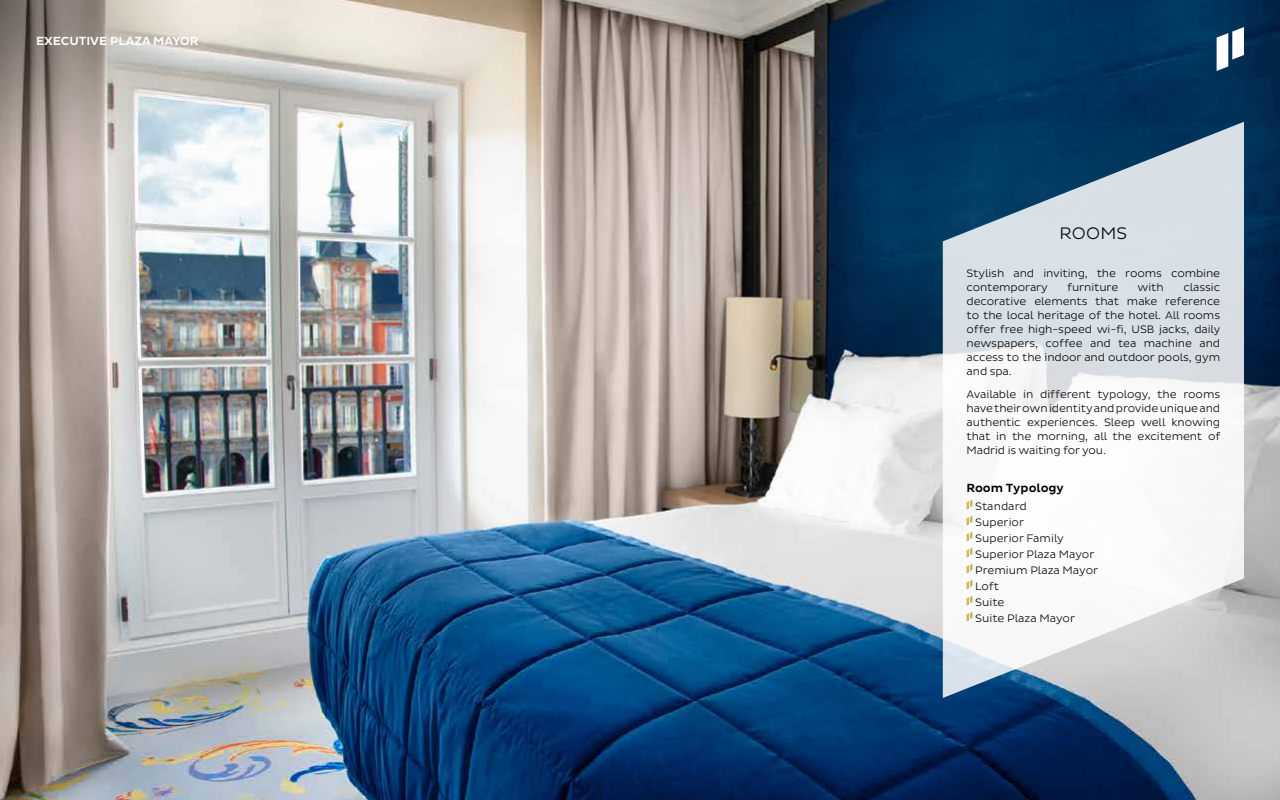
<style>
.page{position:relative;width:1280px;height:800px;background:#fff}
.page>*{position:absolute;margin:0;border:0;box-sizing:border-box;transform-origin:0 0}
.t1{font:300 17px "Pluto Sans";letter-spacing:.015em;color:#000}
.t2{font:500 12px "Pluto Sans";color:#fff}
.t3{font:500 12px "Pluto Sans";color:#000}
.t4{font:300 11px/14px "Pluto Sans";letter-spacing:-.01em;color:#000}
</style>
<div class="page">
<img style="left:0;top:0;width:1280px;height:800px">
<svg style="left:1217px;top:27px;width:27px;height:44px"></svg>
<svg style="left:943px;top:122px;width:301px;height:576px"></svg>
<svg style="left:967px;top:500px;width:6px;height:10px"></svg>
<svg style="left:967px;top:516px;width:6px;height:10px"></svg>
<svg style="left:967px;top:532px;width:6px;height:10px"></svg>
<svg style="left:967px;top:548px;width:6px;height:10px"></svg>
<svg style="left:967px;top:564px;width:6px;height:10px"></svg>
<svg style="left:967px;top:580px;width:6px;height:10px"></svg>
<svg style="left:967px;top:596px;width:6px;height:10px"></svg>
<svg style="left:967px;top:612px;width:6px;height:10px"></svg>
<svg style="left:0;top:0;width:216px;height:219px;background:#bbb6b1"></svg>
<p class="t2" style="left:36px;top:34px;width:164px">EXECUTIVE PLAZA MAYOR</p>
<h1 class="t1" style="left:1059px;top:223px;width:69px">ROOMS</h1>
<p class="t4" style="left:967px;top:266px;width:255px">Stylish and inviting, the rooms combine contemporary</p>
<p class="t4" style="left:1067px;top:280px;width:53px">furniture</p>
<p class="t4" style="left:1138px;top:280px;width:28px">with</p>
<p class="t4" style="left:967px;top:280px;width:255px;text-align:justify;text-indent:217px">classic decorative elements that make reference to the local heritage of the hotel. All rooms offer free high-speed wi-fi, USB jacks, daily newspapers, coffee and tea machine and access to the indoor and outdoor pools, gym and spa.</p>
<p class="t4" style="left:967px;top:387px;width:255px;text-align:justify">Available in different typology, the rooms have their own identity and provide unique and authentic experiences. Sleep well knowing that in the morning, all the excitement of Madrid is waiting for you.</p>
<p class="t3" style="left:967px;top:481px;width:99px">Room Typology</p>
<p class="t4" style="left:975px;top:498px;width:125px;line-height:16px">Standard<br>Superior<br>Superior Family<br>Superior Plaza Mayor<br>Premium Plaza Mayor<br>Loft<br>Suite<br>Suite Plaza Mayor</p>
</div>
